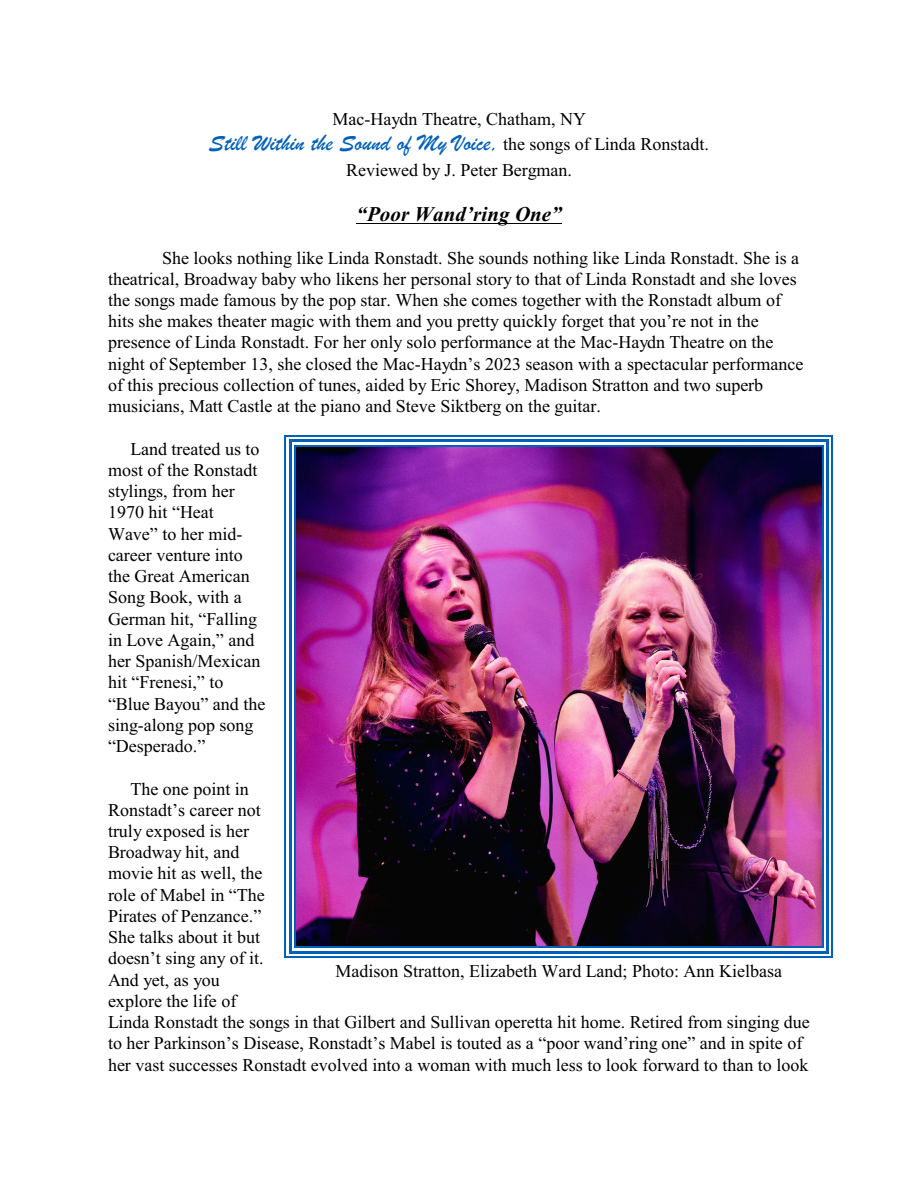
<style>
.page{position:relative;width:918px;height:1188px;background:#fff}
.page>*{position:absolute;margin:0;border:0;box-sizing:border-box;transform-origin:0 0}
.t1{font:italic 24px "Brush Script";color:#0061bd}
.t2{font:italic 700 21px "Times New Roman";letter-spacing:.005em;color:#000}
.t3{font:18px/21.3px "Times New Roman";color:#000}
.s1{font-family:"Times New Roman";font-style:normal;font-size:18px;color:#000}
</style>
<div class="page">
<img style="left:296px;top:446px;width:526px;height:501px">
<hr style="left:294px;top:445px;width:2px;height:503px;background:#0061bd">
<hr style="left:822px;top:445px;width:1px;height:503px;background:#0061bd">
<hr style="left:294px;top:445px;width:529px;height:1px;background:#0061bd">
<hr style="left:294px;top:947px;width:529px;height:1px;background:#0061bd">
<hr style="left:289px;top:439px;width:2px;height:514px;background:#0061bd">
<hr style="left:826px;top:439px;width:3px;height:514px;background:#0061bd">
<hr style="left:289px;top:439px;width:540px;height:3px;background:#0061bd">
<hr style="left:289px;top:951px;width:540px;height:3px;background:#0061bd">
<hr style="left:285px;top:435px;width:1px;height:523px;background:#0061bd">
<hr style="left:832px;top:435px;width:1px;height:523px;background:#0061bd">
<hr style="left:285px;top:435px;width:548px;height:2px;background:#0061bd">
<hr style="left:285px;top:957px;width:548px;height:1px;background:#0061bd">
<hr style="left:356px;top:223px;width:206px;height:1px;background:#000">
<p class="t3" style="left:332px;top:110px;width:255px">Mac-Haydn Theatre, Chatham, NY</p>
<h1 class="t1" style="left:209px;top:136px;width:502px">Still Within the Sound of My Voice, <span class="s1">the songs of Linda Ronstadt.</span></h1>
<p class="t3" style="left:346px;top:161px;width:227px">Reviewed by J. Peter Bergman.</p>
<p class="t2" style="left:356px;top:207px;width:207px">“Poor Wand’ring One”</p>
<p class="t3" style="left:108px;top:249px;width:697px;text-indent:54px">She looks nothing like Linda Ronstadt. She sounds nothing like Linda Ronstadt. She is a theatrical, Broadway baby who likens her personal story to that of Linda Ronstadt and she loves the songs made famous by the pop star. When she comes together with the Ronstadt album of hits she makes theater magic with them and you pretty quickly forget that you’re not in the presence of Linda Ronstadt. For her only solo performance at the Mac-Haydn Theatre on the night of September 13, she closed the Mac-Haydn’s 2023 season with a spectacular performance of this precious collection of tunes, aided by Eric Shorey, Madison Stratton and two superb musicians, Matt Castle at the piano and Steve Siktberg on the guitar.</p>
<p class="t3" style="left:108px;top:440px;width:159px;text-indent:22px">Land treated us to most of the Ronstadt stylings, from her<br>1970 hit “Heat<br>Wave” to her mid&shy;career venture into the Great American<br>Song Book, with a<br>German hit, “Falling in Love Again,” and her Spanish/Mexican hit “Frenesi,” to “Blue Bayou” and the sing-along pop song “Desperado.”</p>
<p class="t3" style="left:108px;top:780px;width:703px;text-indent:22px">The one point in<br>Ronstadt’s career not<br>truly exposed is her<br>Broadway hit, and<br>movie hit as well, the<br>role of Mabel in “The<br>Pirates of Penzance.”<br>She talks about it but<br>doesn’t sing any of it.<br>And yet, as you<br>explore the life of<br>Linda Ronstadt the songs in that Gilbert and Sullivan operetta hit home. Retired from singing due to her Parkinson’s Disease, Ronstadt’s Mabel is touted as a “poor wand’ring one” and in spite of her vast successes Ronstadt evolved into a woman with much less to look forward to than to look</p>
<p class="t3" style="left:336px;top:962px;width:448px">Madison Stratton, Elizabeth Ward Land; Photo: Ann Kielbasa</p>
</div>
